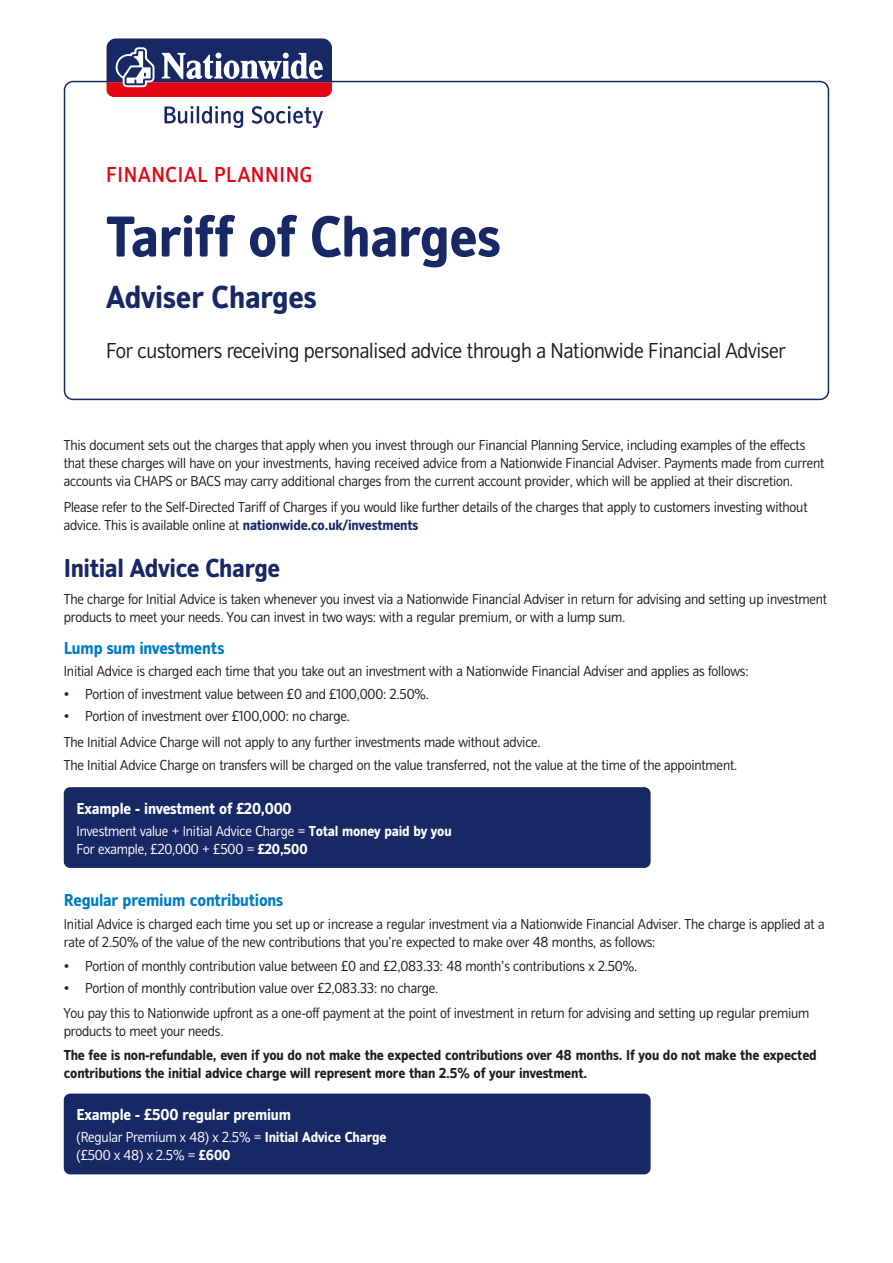
<style>
.page{position:relative;width:893px;height:1263px;background:#fff}
.page>*{position:absolute;margin:0;border:0;box-sizing:border-box;transform-origin:0 0}
.t1{font:700 60px "NBS";letter-spacing:-.005em;color:#182865}
.t2{font:700 33px "NBS";color:#182865}
.t3{font:700 27px "NBS";letter-spacing:-.01em;color:#182865}
.t4{font:300 22.5px "NBS";letter-spacing:-.01em;color:#1d1d1b}
.t5{font:500 22.5px "NBS";letter-spacing:.03em;color:#e30613}
.t6{font:700 18px "NBS";letter-spacing:-.01em;color:#007bc4}
.t7{font:700 16.5px "NBS";letter-spacing:-.01em;color:#fff}
.t8{font:300 15px/18px "NBS";letter-spacing:-.01em;color:#1d1d1b}
.t9{font:700 15px/18px "NBS";letter-spacing:-.01em;color:#1d1d1b}
.t10{font:300 15px/18px "NBS";letter-spacing:-.01em;color:#fff}
.s1{font-weight:700;color:#182865}
.s2{color:#182865}
.s3{font-weight:700}
</style>
<div class="page">
<div style="left:64px;top:81px;width:765px;height:319px;border:2px solid #182865;border-radius:9px"></div>
<svg style="left:106px;top:38px;width:226px;height:59px;background:#764b70"></svg>
<svg style="left:164px;top:106px;width:79px;height:22px"></svg>
<svg style="left:252px;top:106px;width:71px;height:22px"></svg>
<div style="left:64px;top:787px;width:587px;height:81px;background:#182865;border-radius:6px"></div>
<div style="left:64px;top:1093px;width:587px;height:81px;background:#182865;border-radius:6px"></div>
<h3 class="t5" style="left:106px;top:163px;width:207px">FINANCIAL PLANNING</h3>
<h1 class="t1" style="left:106px;top:203px;width:396px">Tariff of Charges</h1>
<h2 class="t2" style="left:106px;top:279px;width:212px">Adviser Charges</h2>
<h3 class="t4" style="left:106px;top:338px;width:681px">For customers receiving personalised advice through a Nationwide Financial Adviser</h3>
<p class="t8" style="left:64px;top:436px;width:762px">This document sets out the charges that apply when you invest through our Financial Planning Service, including examples of the effects that these charges will have on your investments, having received advice from a Nationwide Financial Adviser. Payments made from current accounts via CHAPS or BACS may carry additional charges from the current account provider, which will be applied at their discretion.</p>
<p class="t8" style="left:64px;top:499px;width:745px">Please refer to the Self-Directed Tariff of Charges if you would like further details of the charges that apply to customers investing without advice. This is available online at <span class="s1">nationwide.co.uk/investments</span></p>
<h3 class="t3" style="left:64px;top:553px;width:218px">Initial Advice Charge</h3>
<p class="t8" style="left:64px;top:590px;width:765px">The charge for Initial Advice is taken whenever you invest via a Nationwide Financial Adviser in return for advising and setting up investment products to meet your needs. You can invest in two ways: with a regular premium, or with a lump sum.</p>
<p class="t6" style="left:64px;top:638px;width:162px">Lump sum investments</p>
<p class="t8" style="left:64px;top:663px;width:686px">Initial Advice is charged each time that you take out an investment with a Nationwide Financial Adviser and applies as follows:</p>
<p class="t8" style="left:64px;top:685px;width:367px"><span class="s2">•</span> Portion of investment value between £0 and £100,000: 2.50%.</p>
<p class="t8" style="left:64px;top:703px;width:478px;line-height:26.5px"><span class="s2">•</span> Portion of investment over £100,000: no charge.<br>The Initial Advice Charge will not apply to any further investments made without advice.</p>
<p class="t8" style="left:64px;top:756px;width:675px">The Initial Advice Charge on transfers will be charged on the value transferred, not the value at the time of the appointment.</p>
<p class="t7" style="left:77px;top:799px;width:217px">Example - investment of £20,000</p>
<p class="t10" style="left:77px;top:822px;width:377px">Investment value + Initial Advice Charge = <span class="s3">Total money paid by you<br></span>For example, £20,000 + £500 = <span class="s3">£20,500</span></p>
<p class="t6" style="left:64px;top:890px;width:221px">Regular premium contributions</p>
<p class="t8" style="left:64px;top:915px;width:762px">Initial Advice is charged each time you set up or increase a regular investment via a Nationwide Financial Adviser. The charge is applied at a rate of 2.50% of the value of the new contributions that you’re expected to make over 48 months, as follows:</p>
<p class="t8" style="left:64px;top:957px;width:575px"><span class="s2">•</span> Portion of monthly contribution value between £0 and £2,083.33: 48 month’s contributions x 2.50%.</p>
<p class="t8" style="left:64px;top:976px;width:747px;line-height:24.3px"><span class="s2">•</span> Portion of monthly contribution value over £2,083.33: no charge.<br>You pay this to Nationwide upfront as a one-off payment at the point of investment in return for advising and setting up regular premium</p>
<p class="t8" style="left:64px;top:1022px;width:161px">products to meet your needs.</p>
<p class="t9" style="left:64px;top:1046px;width:754px">The fee is non-refundable, even if you do not make the expected contributions over 48 months. If you do not make the expected contributions the initial advice charge will represent more than 2.5% of your investment.</p>
<p class="t7" style="left:77px;top:1105px;width:216px">Example - £500 regular premium</p>
<p class="t10" style="left:77px;top:1129px;width:311px">(Regular Premium x 48) x 2.5% = <span class="s3">Initial Advice Charge </span>(£500 x 48) x 2.5% = <span class="s3">£600</span></p>
</div>
